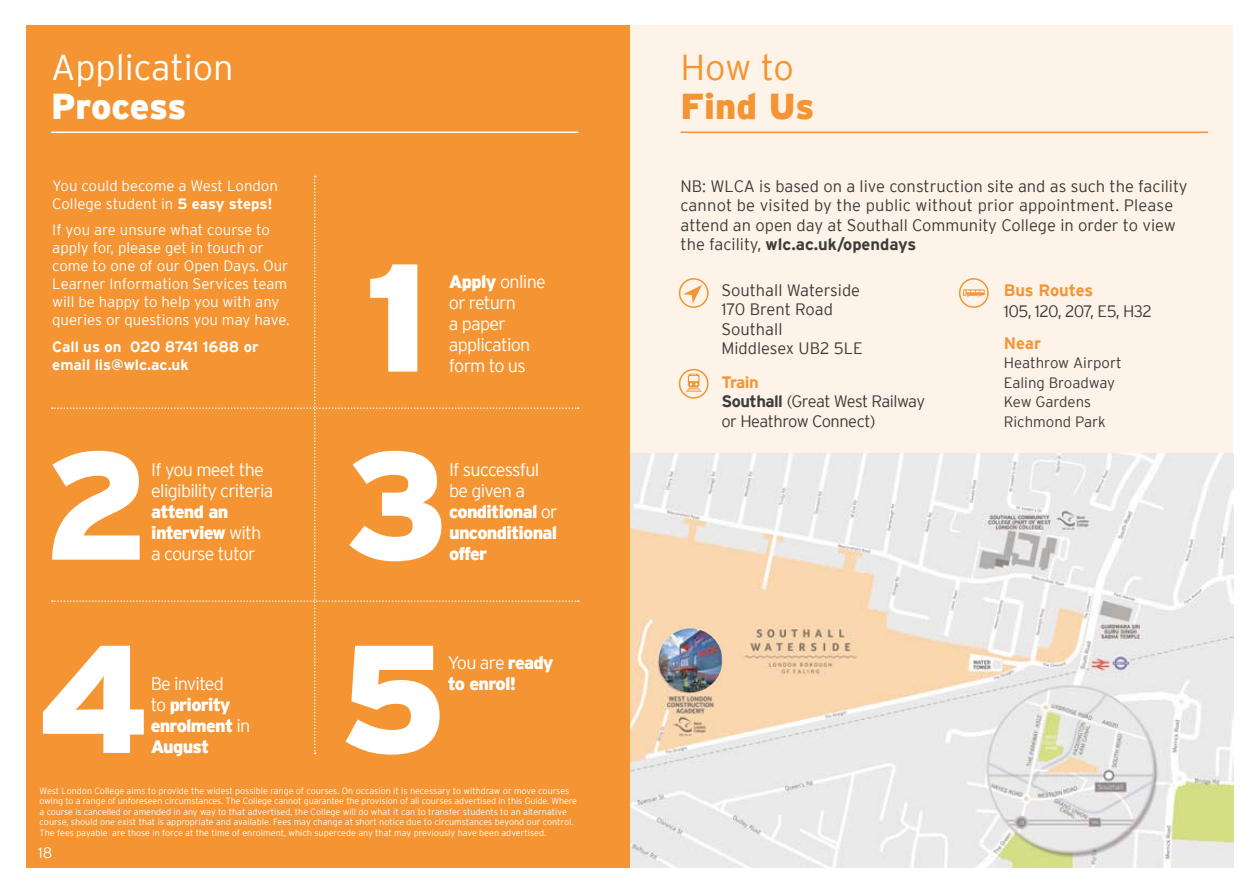
<style>
.page{position:relative;width:1259px;height:893px;background:#fff}
.page>*{position:absolute;margin:0;border:0;box-sizing:border-box;transform-origin:0 0}
.t1{font:900 153.15px "Interstate";color:#fff}
.t2{font:300 36px "Interstate";color:#fff}
.t3{font:900 36px "Interstate";letter-spacing:-.01em;color:#fff}
.t4{font:900 36px "Interstate";color:#f49432}
.t5{font:300 36px "Interstate";color:#f49432}
.t6{font:900 18px/21px "Interstate";letter-spacing:-.04em;color:#fff}
.t7{font:300 18px/21px "Interstate";letter-spacing:-.04em;color:#fff}
.t8{font:300 16.5px/19.5px "Interstate";color:#3c3c3b}
.t9{font:300 16.5px/19.5px "Interstate";letter-spacing:-.03em;color:#3c3c3b}
.t10{font:700 16.5px "Interstate";letter-spacing:-.005em;color:#f49432}
.t11{font:300 15px/18px "Interstate";color:#fff}
.t12{font:300 15px/19.5px "Interstate";color:#3c3c3b}
.t13{font:700 15px/18px "Interstate";color:#fff}
.t14{font:300 9px/10.5px "Interstate";color:#fff}
.s1{font-weight:700}
.s2{font-weight:300}
.s3{font-weight:900}
.s4{font-weight:700;color:#f49432}
</style>
<div class="page">
<div style="left:629px;top:26px;width:604px;height:841px;background:#fef3e8"></div>
<img style="left:629px;top:454px;width:604px;height:413px">
<hr style="left:680px;top:132px;width:528px;height:1px;background:#f49432">
<div style="left:679px;top:369px;width:29px;height:30px;border:2px solid #f49432;border-radius:50%"></div>
<svg style="left:686px;top:374px;width:15px;height:18px"></svg>
<div style="left:959px;top:278px;width:29px;height:30px;border:2px solid #f49432;border-radius:50%"></div>
<svg style="left:963px;top:289px;width:21px;height:8px"></svg>
<div style="left:679px;top:278px;width:29px;height:30px;border:2px solid #f49432;border-radius:50%"></div>
<svg style="left:683px;top:285px;width:19px;height:19px"></svg>
<div style="left:26px;top:26px;width:603px;height:842px;background:#f49432"></div>
<hr style="left:51px;top:132px;width:527px;height:1px;background:#fff">
<svg style="left:52px;top:176px;width:527px;height:578px"></svg>
<img style="left:658px;top:628px;width:64px;height:64px;border-radius:32px">
<h2 class="t2" style="left:51px;top:48px;width:184px">Application</h2>
<h2 class="t3" style="left:51px;top:87px;width:137px">Process</h2>
<h3 class="t11" style="left:52px;top:176px;width:227px">You could become a West London<br>College student in <span class="s1">5 easy steps!</span></h3>
<h3 class="t11" style="left:52px;top:221px;width:239px">If you are unsure what course to apply for, please get in touch or come to one of our Open Days. Our<br>Learner Information Services team will be happy to help you with any queries or questions you may have.</h3>
<h3 class="t13" style="left:52px;top:337px;width:208px">Call us on 020 8741 1688 or email lis@wlc.ac.uk</h3>
<h1 class="t1" style="left:44px;top:425px;width:109px">2</h1>
<h3 class="t7" style="left:151px;top:459px;width:124px">If you meet the eligibility criteria</h3>
<h3 class="t6" style="left:151px;top:501px;width:112px">attend an interview <span class="s2">with a course tutor</span></h3>
<h1 class="t1" style="left:364px;top:237px;width:66px">1</h1>
<h3 class="t7" style="left:449px;top:271px;width:99px"><span class="s3">Apply</span> online or return<br>a paper application form to us</h3>
<h1 class="t1" style="left:343px;top:425px;width:106px">3</h1>
<h3 class="t6" style="left:449px;top:459px;width:110px"><span class="s2">If successful be given a </span>conditional <span class="s2">or </span>unconditional offer</h3>
<h1 class="t1" style="left:339px;top:618px;width:110px">5</h1>
<h3 class="t6" style="left:448px;top:653px;width:107px"><span class="s2">You are</span> ready to enrol!</h3>
<p class="t14" style="left:40px;top:785px;width:539px">West London College aims to provide the widest possible range of courses. On occasion it is necessary to withdraw or move courses owing to a range of unforeseen circumstances. The College cannot guarantee the provision of all courses advertised in this Guide. Where a course is cancelled or amended in any way to that advertised, the College will do what it can to transfer students to an alternative course, should one exist that is appropriate and available. Fees may change at short notice due to circumstances beyond our control.<br>The fees payable are those in force at the time of enrolment, which supercede any that may previously have been advertised.</p>
<h3 class="t11" style="left:38px;top:844px;width:16px">18</h3>
<h1 class="t1" style="left:37px;top:618px;width:115px">4</h1>
<h3 class="t6" style="left:151px;top:674px;width:101px"><span class="s2">Be invited<br>to</span> priority enrolment <span class="s2">in<br></span>August</h3>
<h2 class="t5" style="left:680px;top:48px;width:115px">How to</h2>
<h2 class="t4" style="left:680px;top:87px;width:135px">Find Us</h2>
<h3 class="t8" style="left:680px;top:176px;width:509px">NB: WLCA is based on a live construction site and as such the facility cannot be visited by the public without prior appointment. Please attend an open day at Southall Community College in order to view the facility, <span class="s1">wlc.ac.uk/opendays</span></h3>
<h3 class="t8" style="left:721px;top:280px;width:143px">Southall Waterside<br>170 Brent Road<br>Southall<br>Middlesex UB2 5LE</h3>
<h3 class="t9" style="left:721px;top:372px;width:205px"><span class="s4">Train<br></span><span class="s1">Southall</span> (Great West Railway or Heathrow Connect)</h3>
<h3 class="t10" style="left:1003px;top:281px;width:91px">Bus Routes</h3>
<h3 class="t9" style="left:1003px;top:301px;width:149px">105, 120, 207, E5, H32</h3>
<h3 class="t10" style="left:1003px;top:334px;width:39px">Near</h3>
<h3 class="t12" style="left:1003px;top:353px;width:120px">Heathrow Airport<br>Ealing Broadway<br>Kew Gardens<br>Richmond Park</h3>
</div>
